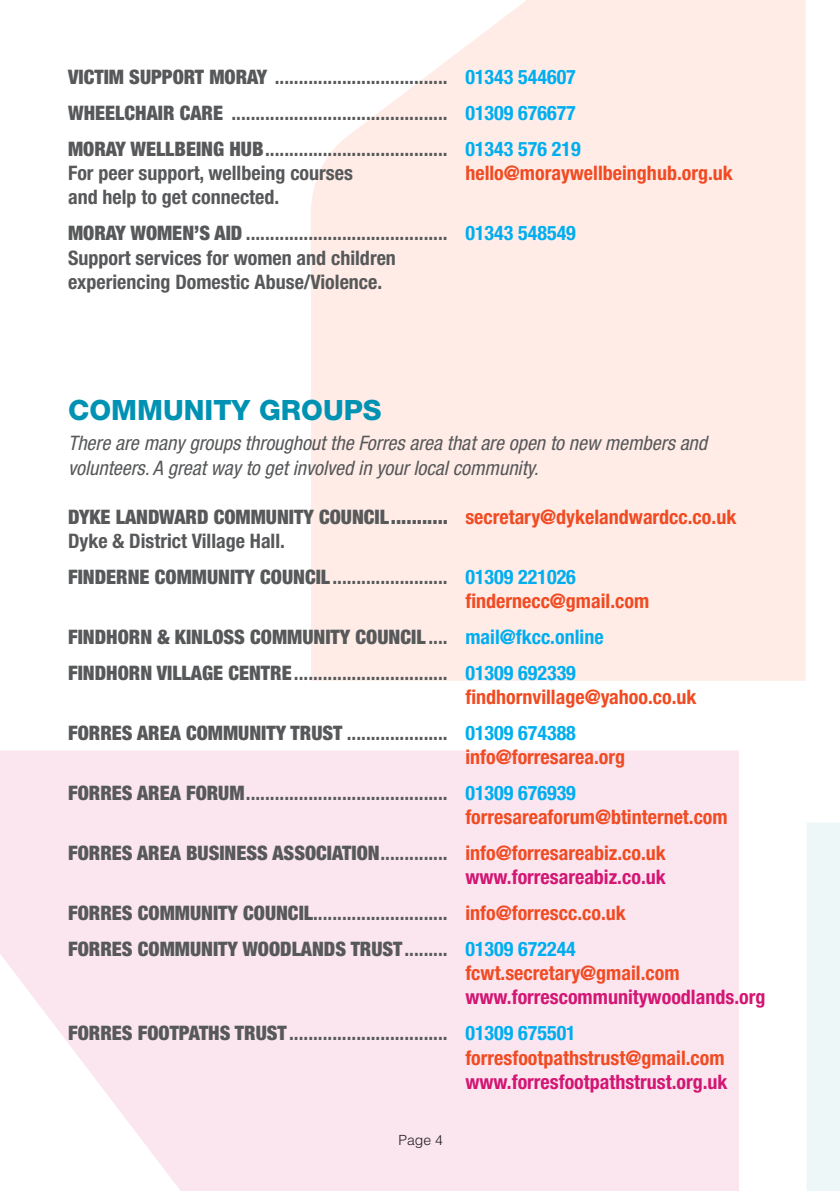
<style>
.page{position:relative;width:840px;height:1191px;background:#fff}
.page>*{position:absolute;margin:0;border:0;box-sizing:border-box;transform-origin:0 0}
.t1{font:800 28px "Helvetica Neue";color:#0092b3}
.BodyTextParaSpacing{font:700 condensed 20px "Helvetica Neue";color:#57585a}
.BodyTextParaSpacing-2{font:900 condensed 20px "Helvetica Neue";color:#57585a}
.Body_Text{font:700 condensed 20px "Helvetica Neue";color:#f04b23}
.Body_Text-2{font:700 condensed 20px "Helvetica Neue";color:#57585a}
.Descriptors{font:italic condensed 20px/24.4px "Helvetica Neue";color:#57585a}
.Body_Text-3{font:700 condensed 20px "Helvetica Neue";color:#d31673}
.Body_Text-4{font:900 condensed 20px "Helvetica Neue";color:#57585a}
.BodyTextParaSpacing-3{font:700 condensed 20px "Helvetica Neue";color:#f04b23}
.t2{font:300 14px "Helvetica";color:#231f20}
.s1{font-weight:900}
.s2{color:#00aeef}
.s3{font-weight:700;color:#f04b23}
.s4{font-weight:700}
.s5{font-weight:700;color:#00aeef}
.s6{color:#f04b23}
</style>
<div class="page">
<div style="left:311px;top:0;width:494px;height:681px;background:#ffece7"></div>
<svg style="left:0;top:750px;width:738px;height:441px;background:#fbe7f1"></svg>
<div style="left:807px;top:823px;width:32px;height:368px;background:#eef7f7"></div>
<p class="BodyTextParaSpacing" style="left:68px;top:65px;width:509px"><span class="s1">VICTIM SUPPORT MORAY</span> .................................... <span class="s2">01343 544607</span></p>
<p class="BodyTextParaSpacing" style="left:68px;top:101px;width:509px"><span class="s1">WHEELCHAIR CARE</span> ............................................. <span class="s2">01309 676677</span></p>
<p class="BodyTextParaSpacing" style="left:68px;top:136px;width:514px"><span class="s1">MORAY WELLBEING HUB</span>...................................... <span class="s2">01343 576 219</span></p>
<p class="Body_Text-2" style="left:68px;top:161px;width:286px">For peer support, wellbeing courses</p>
<p class="Body_Text" style="left:465px;top:161px;width:269px">hello@moraywellbeinghub.org.uk</p>
<p class="Body_Text-2" style="left:68px;top:185px;width:212px">and help to get connected.</p>
<p class="BodyTextParaSpacing" style="left:68px;top:221px;width:509px"><span class="s1">MORAY WOMEN’S AID</span> .......................................... <span class="s2">01343 548549</span></p>
<p class="Body_Text-2" style="left:68px;top:245px;width:329px">Support services for women and children</p>
<p class="Body_Text-2" style="left:68px;top:270px;width:315px">experiencing Domestic Abuse/Violence.</p>
<p class="t1" style="left:68px;top:394px;width:315px">COMMUNITY GROUPS</p>
<p class="Descriptors" style="left:68px;top:431px;width:640px">There are many groups throughout the Forres area that are open to new members and volunteers. A great way to get involved in your local community.</p>
<p class="Body_Text-4" style="left:68px;top:504px;width:669px">DYKE LANDWARD COMMUNITY COUNCIL........... <span class="s3">secretary@dykelandwardcc.co.uk</span></p>
<p class="Body_Text-2" style="left:68px;top:529px;width:218px">Dyke &amp; District Village Hall.</p>
<p class="BodyTextParaSpacing-2" style="left:68px;top:564px;width:509px">FINDERNE COMMUNITY COUNCIL<span class="s4">........................</span> <span class="s5">01309 221026</span></p>
<p class="BodyTextParaSpacing-3" style="left:465px;top:589px;width:185px">findernecc@gmail.com</p>
<p class="BodyTextParaSpacing-2" style="left:68px;top:624px;width:536px">FINDHORN &amp; KINLOSS COMMUNITY COUNCIL <span class="s4">....</span> <span class="s5">mail@fkcc.online</span></p>
<p class="BodyTextParaSpacing" style="left:68px;top:660px;width:509px"><span class="s1">FINDHORN VILLAGE CENTRE</span>................................ <span class="s2">01309 692339</span></p>
<p class="Body_Text" style="left:465px;top:684px;width:233px">findhornvillage@yahoo.co.uk</p>
<p class="BodyTextParaSpacing-2" style="left:68px;top:720px;width:509px">FORRES AREA COMMUNITY TRUST <span class="s4">.....................</span> <span class="s5">01309 674388</span></p>
<p class="Body_Text" style="left:465px;top:745px;width:161px">info@forresarea.org</p>
<p class="BodyTextParaSpacing" style="left:68px;top:780px;width:509px"><span class="s1">FORRES AREA FORUM</span>.......................................... <span class="s2">01309 676939</span></p>
<p class="Body_Text" style="left:465px;top:805px;width:264px">forresareaforum@btinternet.com</p>
<p class="BodyTextParaSpacing-2" style="left:68px;top:840px;width:599px">FORRES AREA BUSINESS ASSOCIATION<span class="s4">..............</span> <span class="s3">info@forresareabiz.co.uk</span></p>
<p class="Body_Text-3" style="left:465px;top:865px;width:202px">www.forresareabiz.co.uk</p>
<p class="BodyTextParaSpacing" style="left:68px;top:900px;width:559px"><span class="s1">FORRES COMMUNITY COUNCIL</span>............................ <span class="s6">info@forrescc.co.uk</span></p>
<p class="BodyTextParaSpacing-2" style="left:68px;top:936px;width:509px">FORRES COMMUNITY WOODLANDS TRUST<span class="s4">.........</span> <span class="s5">01309 672244</span></p>
<p class="Body_Text" style="left:465px;top:960px;width:215px">fcwt.secretary@gmail.com</p>
<p class="Body_Text-3" style="left:465px;top:985px;width:301px">www.forrescommunitywoodlands.org</p>
<p class="BodyTextParaSpacing" style="left:68px;top:1021px;width:509px"><span class="s1">FORRES FOOTPATHS TRUST</span>................................. <span class="s2">01309 675501</span></p>
<p class="Body_Text" style="left:465px;top:1045px;width:261px">forresfootpathstrust@gmail.com</p>
<p class="Body_Text-3" style="left:465px;top:1069px;width:263px">www.forresfootpathstrust.org.uk</p>
<p class="t2" style="left:398px;top:1131px;width:46px">Page 4</p>
</div>
